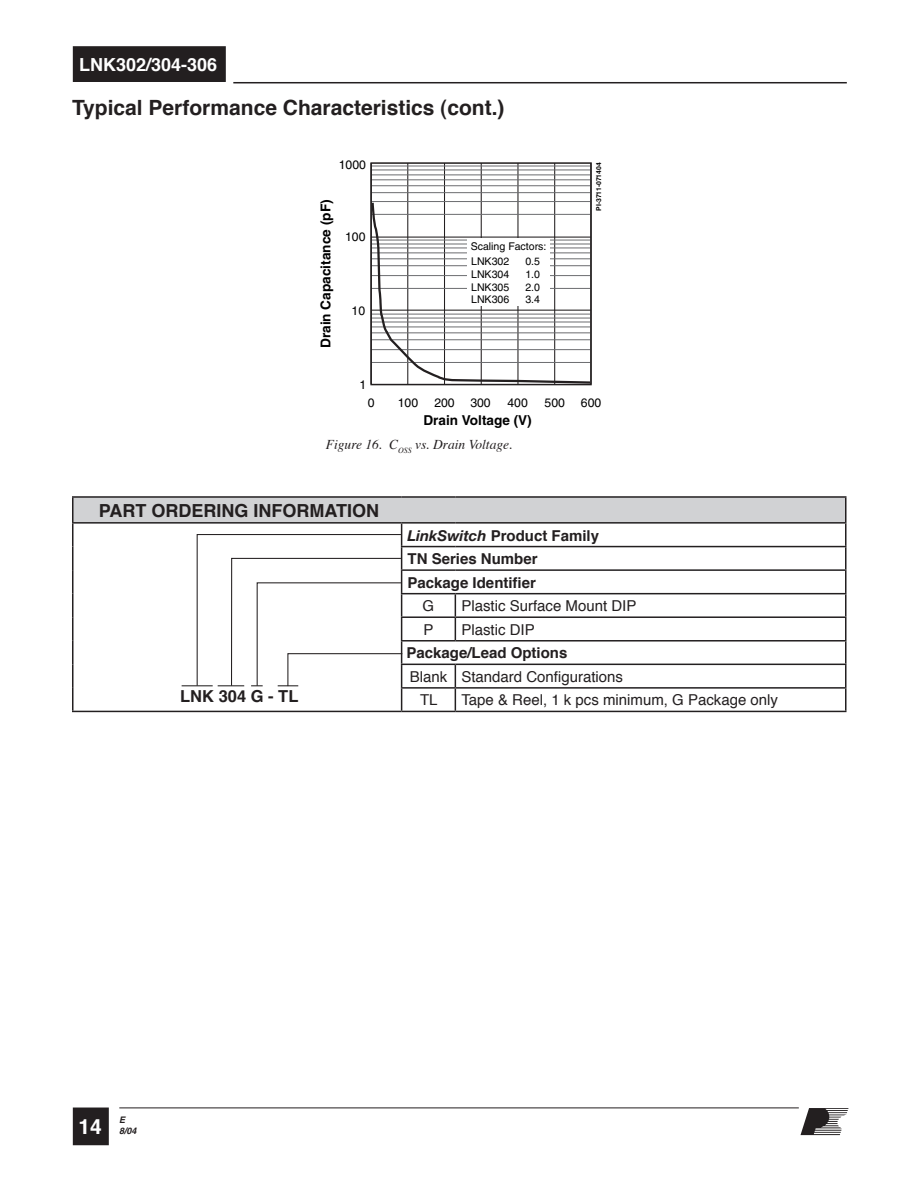
<style>
.page{position:relative;width:918px;height:1188px;background:#fff}
.page>*{position:absolute;margin:0;border:0;box-sizing:border-box;transform-origin:0 0}
.t1{font:700 21px "Helvetica";color:#231f20}
.t2{font:700 21px "Helvetica";color:#fff}
.t3{font:700 18px "Helvetica";color:#231f20}
.t4{font:700 18px "Helvetica";color:#fff}
.t5{font:700 16.5px "Helvetica";color:#231f20}
.t6{font:15px "Helvetica";color:#231f20}
.t7{font:700 15px/23.5px "Helvetica";color:#231f20}
.t8{font:700 13.65px "Helvetica";color:#000}
.t9{font:italic 13.5px "Times";color:#231f20}
.t10{font:700 13.5px "Helvetica";color:#000}
.t11{font:12.3px "Helvetica";color:#000}
.t12{font:10.65px "Helvetica";color:#000}
.t13{font:italic 700 9px/10.8px "Helvetica";color:#231f20}
.t14{font:700 6.75px "Helvetica";color:#000}
.s1{font-family:"Helvetica Neue";font-style:italic}
</style>
<div class="page">
<svg style="left:801px;top:1108px;width:48px;height:27px"></svg>
<hr style="left:233px;top:82px;width:614px;height:1px;background:#231f20">
<div style="left:74px;top:47px;width:151px;height:34px;background:#231f20"></div>
<div style="left:73px;top:46px;width:153px;height:36px;border:2px solid #231f20"></div>
<div style="left:74px;top:1108px;width:34px;height:36px;background:#231f20"></div>
<div style="left:73px;top:1108px;width:36px;height:37px;border:2px solid #231f20"></div>
<hr style="left:119px;top:1108px;width:680px;height:1px;background:#231f20">
<hr style="left:554px;top:163px;width:1px;height:221px;background:#231f20">
<hr style="left:517px;top:163px;width:2px;height:221px;background:#231f20">
<hr style="left:481px;top:163px;width:1px;height:221px;background:#231f20">
<hr style="left:444px;top:163px;width:1px;height:221px;background:#231f20">
<hr style="left:407px;top:163px;width:1px;height:221px;background:#231f20">
<hr style="left:371px;top:192px;width:220px;height:1px;background:#6c6d70">
<hr style="left:371px;top:185px;width:220px;height:1px;background:#6c6d70">
<hr style="left:371px;top:180px;width:220px;height:1px;background:#6c6d70">
<hr style="left:371px;top:175px;width:220px;height:1px;background:#6c6d70">
<hr style="left:371px;top:170px;width:220px;height:1px;background:#6c6d70">
<hr style="left:371px;top:166px;width:220px;height:1px;background:#6c6d70">
<svg style="left:370px;top:201px;width:222px;height:185px"></svg>
<div style="left:370px;top:162px;width:222px;height:223px;border:2px solid #231f20"></div>
<div style="left:73px;top:497px;width:773px;height:26px;background:#d1d2d4"></div>
<hr style="left:72px;top:496px;width:330px;height:2px;background:#231f20">
<hr style="left:72px;top:498px;width:2px;height:24px;background:#231f20">
<hr style="left:402px;top:496px;width:53px;height:2px;background:#231f20">
<hr style="left:455px;top:496px;width:392px;height:2px;background:#231f20">
<hr style="left:845px;top:498px;width:2px;height:24px;background:#231f20">
<hr style="left:72px;top:522px;width:330px;height:2px;background:#231f20">
<hr style="left:72px;top:524px;width:2px;height:23px;background:#231f20">
<hr style="left:402px;top:522px;width:53px;height:2px;background:#231f20">
<hr style="left:455px;top:522px;width:392px;height:2px;background:#231f20">
<hr style="left:845px;top:524px;width:2px;height:22px;background:#231f20">
<hr style="left:72px;top:547px;width:2px;height:23px;background:#231f20">
<hr style="left:401px;top:546px;width:54px;height:1px;background:#231f20">
<hr style="left:455px;top:546px;width:392px;height:1px;background:#231f20">
<hr style="left:845px;top:547px;width:2px;height:22px;background:#231f20">
<hr style="left:72px;top:570px;width:2px;height:24px;background:#231f20">
<hr style="left:401px;top:569px;width:54px;height:2px;background:#231f20">
<hr style="left:455px;top:569px;width:392px;height:2px;background:#231f20">
<hr style="left:845px;top:571px;width:2px;height:22px;background:#231f20">
<hr style="left:72px;top:594px;width:2px;height:23px;background:#231f20">
<hr style="left:401px;top:593px;width:54px;height:1px;background:#231f20">
<hr style="left:455px;top:593px;width:392px;height:1px;background:#231f20">
<hr style="left:845px;top:594px;width:2px;height:22px;background:#231f20">
<hr style="left:72px;top:617px;width:2px;height:24px;background:#231f20">
<hr style="left:401px;top:616px;width:54px;height:2px;background:#231f20">
<hr style="left:455px;top:616px;width:392px;height:2px;background:#231f20">
<svg style="left:455px;top:594px;width:1px;height:46px"></svg>
<hr style="left:845px;top:618px;width:2px;height:22px;background:#231f20">
<hr style="left:72px;top:641px;width:2px;height:23px;background:#231f20">
<hr style="left:401px;top:640px;width:54px;height:2px;background:#231f20">
<hr style="left:455px;top:640px;width:392px;height:2px;background:#231f20">
<hr style="left:845px;top:642px;width:2px;height:22px;background:#231f20">
<hr style="left:72px;top:664px;width:2px;height:24px;background:#231f20">
<hr style="left:401px;top:664px;width:54px;height:1px;background:#231f20">
<hr style="left:455px;top:664px;width:392px;height:1px;background:#231f20">
<hr style="left:845px;top:665px;width:2px;height:22px;background:#231f20">
<hr style="left:72px;top:688px;width:2px;height:23px;background:#231f20">
<hr style="left:401px;top:687px;width:54px;height:2px;background:#231f20">
<hr style="left:455px;top:687px;width:392px;height:2px;background:#231f20">
<svg style="left:455px;top:665px;width:1px;height:46px"></svg>
<hr style="left:845px;top:689px;width:2px;height:22px;background:#231f20">
<hr style="left:72px;top:711px;width:330px;height:1px;background:#231f20">
<hr style="left:402px;top:711px;width:53px;height:1px;background:#231f20">
<hr style="left:455px;top:711px;width:392px;height:1px;background:#231f20">
<hr style="left:182px;top:685px;width:31px;height:1px;background:#231f20">
<svg style="left:196px;top:524px;width:207px;height:187px"></svg>
<p class="t4" style="left:79px;top:52px;width:140px">LNK302/304-306</p>
<h1 class="t1" style="left:72px;top:93px;width:434px">Typical Performance Characteristics (cont.)</h1>
<p class="t11" style="left:339px;top:158px;width:29px">1000</p>
<p class="t10" style="left:318px;top:348px;width:150px;rotate:-90deg">Drain Capacitance (pF)</p>
<p class="t11" style="left:345px;top:230px;width:22px">100</p>
<p class="t11" style="left:352px;top:303px;width:15px">10</p>
<p class="t11" style="left:360px;top:378px;width:8px">1</p>
<p class="t12" style="left:471px;top:240px;width:77px">Scaling Factors:</p>
<p class="t12" style="left:471px;top:255px;width:40px">LNK302</p>
<p class="t12" style="left:525px;top:255px;width:16px">0.5</p>
<p class="t12" style="left:471px;top:268px;width:40px">LNK304</p>
<p class="t12" style="left:525px;top:268px;width:16px">1.0</p>
<p class="t12" style="left:471px;top:281px;width:40px">LNK305</p>
<p class="t12" style="left:525px;top:281px;width:16px">2.0</p>
<p class="t12" style="left:471px;top:293px;width:40px">LNK306</p>
<p class="t12" style="left:525px;top:293px;width:16px">3.4</p>
<p class="t14" style="left:595px;top:211px;width:50px;rotate:-90deg">PI-3711-071404</p>
<p class="t11" style="left:368px;top:396px;width:8px">0</p>
<p class="t11" style="left:398px;top:396px;width:22px">100</p>
<p class="t11" style="left:434px;top:396px;width:22px">200</p>
<p class="t11" style="left:470px;top:396px;width:22px">300</p>
<p class="t11" style="left:507px;top:396px;width:22px">400</p>
<p class="t11" style="left:545px;top:396px;width:22px">500</p>
<p class="t11" style="left:581px;top:396px;width:22px">600</p>
<p class="t8" style="left:423px;top:412px;width:110px">Drain Voltage (V)</p>
<p class="t9" style="left:326px;top:436px;width:188px">Figure 16. C<sub>OSS</sub> vs. Drain Voltage.</p>
<p class="t3" style="left:99px;top:498px;width:282px">PART ORDERING INFORMATION</p>
<p class="t7" style="left:408px;top:524px;width:193px"><span class="s1">LinkSwitch</span> Product Family<br>TN Series Number<br>Package Identifier</p>
<p class="t6" style="left:423px;top:596px;width:13px">G</p>
<p class="t6" style="left:461px;top:596px;width:177px">Plastic Surface Mount DIP</p>
<p class="t6" style="left:424px;top:619px;width:12px">P</p>
<p class="t6" style="left:461px;top:619px;width:75px">Plastic DIP</p>
<p class="t7" style="left:407px;top:642px;width:162px">Package/Lead Options</p>
<p class="t6" style="left:410px;top:667px;width:215px">Blank Standard Configurations</p>
<p class="t5" style="left:180px;top:685px;width:120px">LNK 304 G - TL</p>
<p class="t6" style="left:420px;top:690px;width:19px">TL</p>
<p class="t6" style="left:461px;top:690px;width:318px">Tape &amp; Reel, 1 k pcs minimum, G Package only</p>
<h1 class="t2" style="left:79px;top:1112px;width:25px">14</h1>
<p class="t13" style="left:119px;top:1115px;width:19px">E<br>8/04</p>
</div>
